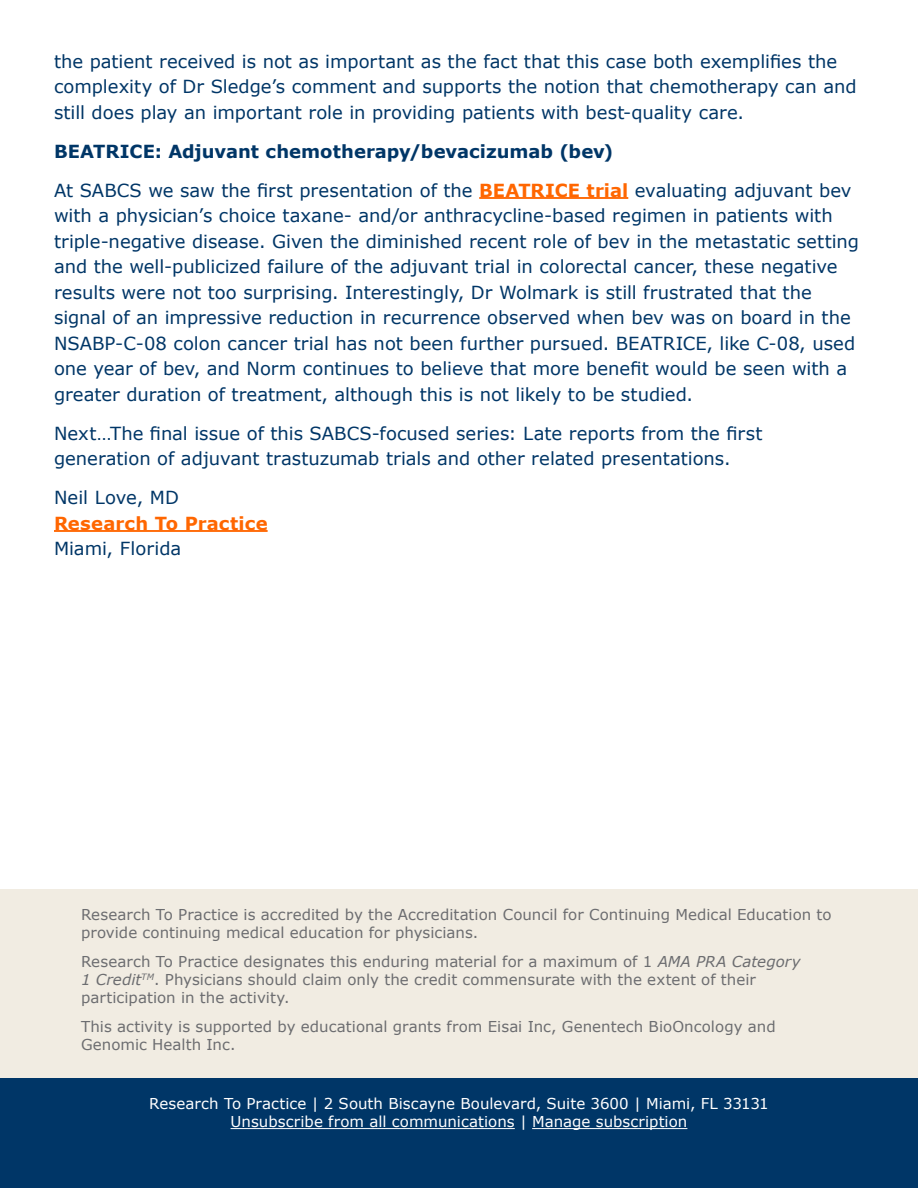
<style>
.page{position:relative;width:918px;height:1188px;background:#fff}
.page>*{position:absolute;margin:0;border:0;box-sizing:border-box;transform-origin:0 0}
.t1{font:18px/25.5px "Verdana";color:#003667}
.t2{font:700 18px/39px "Verdana";color:#003667}
.t3{font:700 18px "Verdana";letter-spacing:.015em;color:#f60}
.t4{font:15px/18px "Verdana";letter-spacing:.005em;color:#6c6d70}
.t5{font:15px/18px "Verdana";letter-spacing:.005em;color:#fff;text-align:center}
.s1{font-weight:400}
.s2{color:#f60}
.s3{font-weight:700;color:#f60}
.s4{font-style:italic}
</style>
<div class="page">
<hr style="left:479px;top:197px;width:149px;height:2px;background:#f60">
<hr style="left:54px;top:530px;width:214px;height:2px;background:#f60">
<div style="left:0;top:1078px;width:918px;height:110px;background:#003667"></div>
<hr style="left:231px;top:1128px;width:284px;height:1px;background:#fff">
<hr style="left:532px;top:1128px;width:155px;height:1px;background:#fff">
<div style="left:0;top:889px;width:918px;height:189px;background:#f1ece2"></div>
<p class="t1" style="left:54px;top:48px;width:804px">the patient received is not as important as the fact that this case both exemplifies the complexity of Dr Sledge’s comment and supports the notion that chemotherapy can and still does play an important role in providing patients with best-quality care.</p>
<p class="t2" style="left:54px;top:131px;width:41px">BEATR</p>
<p class="t2" style="left:54px;top:131px;width:561px;text-indent:66px">ICE: Adjuvant chemotherapy/bevacizumab (bev)<br><span class="s1">At SABCS we saw the first presentation of the</span> <span class="s2">BEATR</span></p>
<p class="t1" style="left:54px;top:177px;width:807px;text-indent:491px"><span class="s3">ICE trial</span> evaluating adjuvant bev with a physician’s choice taxane- and/or anthracycline-based regimen in patients with triple-negative disease. Given the diminished recent role of bev in the metastatic setting and the well-publicized failure of the adjuvant trial in colorectal cancer, these negative results were not too surprising. Interestingly, Dr Wolmark is still frustrated that the signal of an impressive reduction in recurrence observed when bev was on board in the NSABP-C-08 colon cancer trial has not been further pursued. BEATRICE, like C-08, used one year of bev, and Norm continues to believe that more benefit would be seen with a greater duration of treatment, although this is not likely to be studied.</p>
<p class="t1" style="left:54px;top:420px;width:710px">Next…The final issue of this SABCS-focused series: Late reports from the first generation of adjuvant trastuzumab trials and other related presentations.</p>
<p class="t1" style="left:54px;top:485px;width:127px">Neil Love, MD</p>
<p class="t3" style="left:54px;top:511px;width:215px">Research To Practice</p>
<p class="t1" style="left:54px;top:536px;width:129px">Miami, Florida</p>
<p class="t4" style="left:81px;top:906px;width:752px">Research To Practice is accredited by the Accreditation Council for Continuing Medical Education to provide continuing medical education for physicians.</p>
<p class="t4" style="left:81px;top:952px;width:721px">Research To Practice designates this enduring material for a maximum of 1 <span class="s4">AMA PRA Category<br>1 Credit</span><sup>TM</sup>. Physicians should claim only the credit commensurate with the extent of their participation in the activity.</p>
<p class="t4" style="left:81px;top:1017px;width:696px">This activity is supported by educational grants from Eisai Inc, Genentech BioOncology and<br>Genomic Health Inc.</p>
<p class="t5" style="left:149px;top:1095px;width:621px">Research To Practice | 2 South Biscayne Boulevard, Suite 3600 | Miami, FL 33131<br>Unsubscribe from all communications | Manage subscription</p>
</div>
